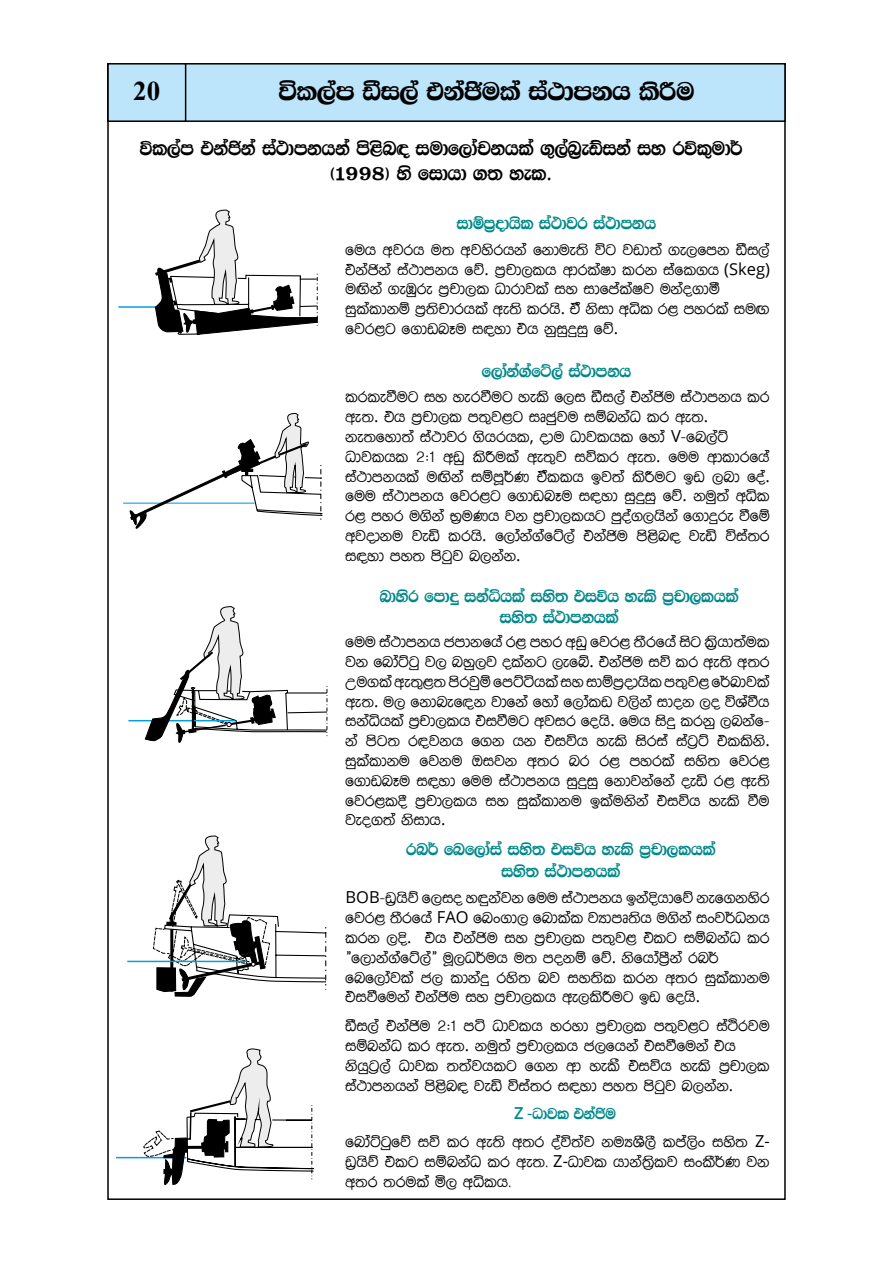
<style>
.page{position:relative;width:893px;height:1263px;background:#fff}
.page>*{position:absolute;margin:0;border:0;box-sizing:border-box;transform-origin:0 0}
.t1{font:27px "FM Samanthax";color:#000}
.t2{font:700 27px "Times New Roman";color:#000}
.t3{font:21px/25.2px "FM Emaneex";color:#000;text-align:center}
.t4{font:18px/21.6px "FM Emaneex";color:#00888a;text-align:center}
.t5{font:16.5px/19.8px "FM Malithix";color:#000}
.t6{font:16.5px "FM Emaneex";color:#00888a}
.s1{font-family:"Open Sans"}
.s2{font-family:"Open Sans";font-weight:600}
.s3{font-family:"Open Sans";font-weight:300;font-stretch:condensed}
</style>
<div class="page">
<div style="left:108px;top:64px;width:677px;height:57px;background:#bce4fa"></div>
<div style="left:107px;top:63px;width:679px;height:59px;border:2px solid #000"></div>
<div style="left:107px;top:63px;width:79px;height:59px;border:2px solid #000"></div>
<hr style="left:118px;top:306px;width:37px;height:2px;background:#009fe3">
<svg style="left:152px;top:209px;width:166px;height:126px"></svg>
<hr style="left:123px;top:503px;width:132px;height:1px;background:#009fe3">
<svg style="left:128px;top:413px;width:195px;height:116px"></svg>
<svg style="left:175px;top:689px;width:611px;height:511px"></svg>
<hr style="left:128px;top:720px;width:107px;height:1px;background:#009fe3">
<svg style="left:144px;top:606px;width:133px;height:139px"></svg>
<svg style="left:153px;top:835px;width:174px;height:191px"></svg>
<hr style="left:127px;top:961px;width:120px;height:1px;background:#009fe3">
<hr style="left:116px;top:1157px;width:70px;height:1px;background:#009fe3">
<svg style="left:143px;top:1048px;width:172px;height:138px"></svg>
<h1 class="t2" style="left:133px;top:72px;width:28px">20</h1>
<h1 class="t1" style="left:279px;top:78px;width:417px">úl,am ãi,a tkaðula ia:dmkh lsÍu</h1>
<p class="t3" style="left:140px;top:135px;width:604px">úl,am tkaðka ia:dmkhka ms&lt;sn| iudf,dapkhla .=,an%eâika iy rúl=ud¾ ^1998&amp; ysfidhd .; yel<span class="s1">.</span></p>
<p class="t4" style="left:457px;top:212px;width:201px">idïm%odhsl ia:djr ia:dmkh</p>
<p class="t5" style="left:345px;top:240px;width:426px">fuh wjrh u; wjysrhka fkdue;súg jvd;a .e,fmk ãi,a tkaðka ia:dmkh fõ<span class="s1">.</span> m%pd,lh wdrlaId lrk iafl.h <span class="s1">(Skeg) </span>uÕska .eUqre m%pd,l Odrdjla iy idfmalaIj ukao.dó iqlaldkï m%;spdrhla we;slrhs<span class="s1">.</span> ta ksid wêl r&lt; myrla iuÕ fjr&lt;g f.dvnEu i|yd th kqiqÿiqfõ<span class="s1">.</span></p>
<p class="t4" style="left:482px;top:360px;width:151px">f,daka.afÜ,a ia:dmkh</p>
<p class="t5" style="left:345px;top:387px;width:426px">lrleùug iy yerùug yelsf,i ãi,a tkaðu ia:dmkh lr we;<span class="s1">.</span> th m%pd,l m;=j&lt;g iDcqju iïnkaO lr we;<span class="s1">. </span>ke;fyd;a ia:djr .shrhl<span class="s1">,</span> odu Odjlhl fyda <span class="s1">V</span>-fn,aÜ Odjlhl 2(1 wvqlsÍula we;=j iúlr we;<span class="s1">.</span> fuu wdldrfha ia:dmkhla uÕska iïmQ¾K tallh bj;a lsÍug bv ,nd foa<span class="s1">. </span>fuu ia:dmkh fjr&lt;g f.dvnEu i|yd iqÿiqfõ<span class="s1">.</span> kuq;a wêl r&lt; myr u.ska N%uKh jk m%pd,lhg mqoa.,hska f.dÿre ùfï wjodku jeä lrhs<span class="s1">.</span> f,daka.afÜ,a tkaðu ms&lt;sn| jeä úia;r i|yd my; msgqj n,kak<span class="s1">.</span></p>
<p class="t4" style="left:380px;top:585px;width:360px">ndysr fmdÿ ikaêhla iys; tiúh yelsm%pd,lhla iys; ia:dmkhla</p>
<p class="t5" style="left:345px;top:632px;width:436px">fuu ia:dmkh cmdkfha r&lt; myr wvqfjr&lt; ;Srfha isg l%shd;aul jk fndaÜgqj, nyq,j olakg ,efí<span class="s1">.</span> tkaðu iú lr we;sw;r Wu.la we;=&lt;; msrjqï fmÜáhla iy idïm%odhsl m;=j&lt; f¾Ldjla we;<span class="s1">.</span> u, fkdnef`ok jdfka fyda f,dalv j,ska idok ,o úYaùh ikaêhla m%pd,lh tiùug wjir fohs<span class="s1">.</span> fuh isÿ lrkq,nkaf&shy;ka msg; r|jkh f.k hk tiúh yelsisria iag%Ü tllsks<span class="s1">. </span>iqlaldku fjku Tijk w;r nr r&lt; myrla iys; fjr&lt; f.dvnEu i|yd fuu ia:dmkh iqÿiqfkdjkafka oeä r&lt; we;s fjr&lt;l§ m%pd,lh iy iqlaldku blaukska tiúh yelsùu jeo.;a ksidh<span class="s1">.</span></p>
<p class="t4" style="left:406px;top:838px;width:311px">rn¾ fnf,daia iys; tiúh yelsm%pd,lhla iys; ia:dmkhla</p>
<p class="t5" style="left:345px;top:888px;width:426px"><span class="s1">BOB</span>-v%hsõ f,io y÷kajk fuu ia:dmkh bkaÈhdfõ kef.kysr fjr&lt; ;Srfha <span class="s1">FAO</span> fnx.d, fndlal jHdmD;sh u.ska ixj¾Okh lrk ,È<span class="s1">.</span> th tkaðu iy m%pd,l m;=j&lt; tlg iïnkaO lr ˜ f,dka.afÜ,a˜ uQ,O¾uh u; mokï fõ<span class="s1">.</span> ksfhdam%Ska rn¾ fnf,dajla c, ldkaÿ rys; nj iy;sl lrk w;r iqlaldku tiùfuka tkaðu iy m%pd,lh we,lsÍug bv fohs<span class="s1">.</span></p>
<p class="t5" style="left:345px;top:1016px;width:426px">ãi,a tkaðu 2(1 má Odjlh yryd m%pd,l m;=j&lt;g iaÓrju iïnkaO lr we;<span class="s1">.</span> kuq;a m%pd,lh c,fhka tiùfuka th kshqg%,a Odjl ;;ajhlg f.k wd yel’tiúh yelsm%pd,l ia:dmkhka ms&lt;sn| jeä úia;r i|yd my; msgqj n,kak<span class="s1">.</span></p>
<p class="t6" style="left:514px;top:1105px;width:103px"><span class="s2">Z</span> <span class="s1">-</span>Odjl tkaðu</p>
<p class="t5" style="left:345px;top:1132px;width:426px;text-align:justify">fndaÜgqfõ iú lr we;sw;r oaú;aj kuHYS,Slma,sx iys; <span class="s1">Z&shy;</span>v%hsõ tlg iïnkaO lr we;<span class="s3">.</span> <span class="s1">Z-</span>Odjl hdka;%slj ixlS¾K jk w;r ;rula ñ, wêlh<span class="s3">.</span></p>
</div>
